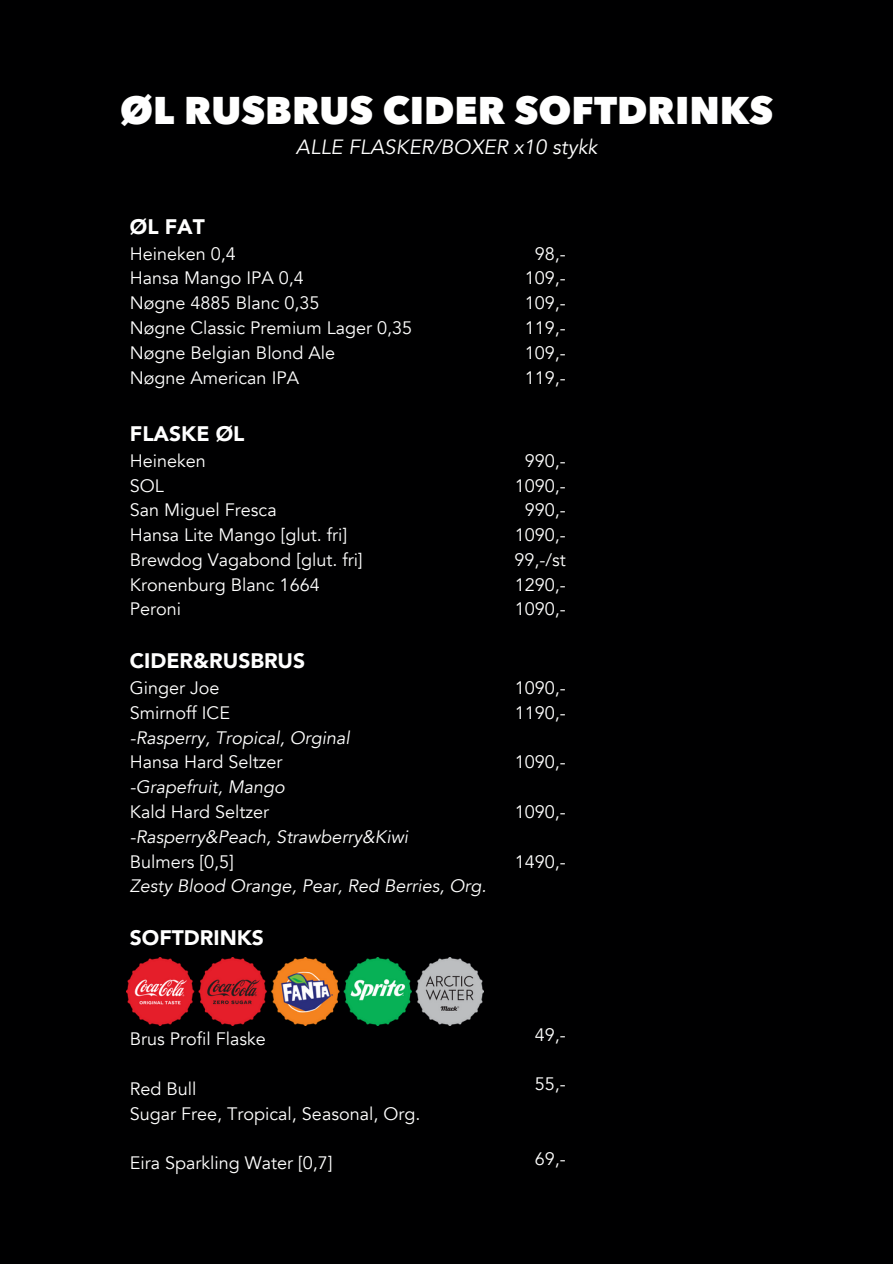
<style>
.page{position:relative;width:893px;height:1264px;background:#fff}
.page>*{position:absolute;margin:0;border:0;box-sizing:border-box;transform-origin:0 0}
.t1{font:800 38.55px "Avenir Next";color:#fff}
.t2{font:900 21px "Avenir";color:#fff}
.t3{font:italic 20.55px "Avenir";color:#fff}
.t4{font:18px "Avenir";color:#fff}
.t5{font:italic 18px "Avenir";color:#fff}
</style>
<div class="page">
<div style="left:0;top:0;width:892px;height:1263px;background:#000001"></div>
<img style="left:127px;top:957px;width:356px;height:68px">
<p class="t1" style="left:120px;top:85px;width:654px">ØL RUSBRUS CIDER SOFTDRINKS</p>
<p class="t3" style="left:296px;top:133px;width:303px">ALLE FLASKER/BOXER x10 stykk</p>
<p class="t2" style="left:130px;top:213px;width:76px">ØL FAT</p>
<p class="t4" style="left:130px;top:242px;width:108px">Heineken 0,4</p>
<p class="t4" style="left:130px;top:266px;width:175px">Hansa Mango IPA 0,4</p>
<p class="t4" style="left:130px;top:291px;width:191px">Nøgne 4885 Blanc 0,35</p>
<p class="t4" style="left:130px;top:316px;width:284px">Nøgne Classic Premium Lager 0,35</p>
<p class="t4" style="left:130px;top:341px;width:207px">Nøgne Belgian Blond Ale</p>
<p class="t4" style="left:130px;top:365px;width:171px">Nøgne American IPA</p>
<p class="t2" style="left:130px;top:420px;width:116px">FLASKE ØL</p>
<p class="t4" style="left:130px;top:449px;width:78px">Heineken</p>
<p class="t4" style="left:130px;top:473px;width:36px">SOL</p>
<p class="t4" style="left:130px;top:498px;width:148px">San Miguel Fresca</p>
<p class="t4" style="left:130px;top:523px;width:219px">Hansa Lite Mango [glut. fri]</p>
<p class="t4" style="left:130px;top:548px;width:234px">Brewdog Vagabond [glut. fri]</p>
<p class="t4" style="left:130px;top:572px;width:191px">Kronenburg Blanc 1664</p>
<p class="t4" style="left:130px;top:597px;width:53px">Peroni</p>
<p class="t2" style="left:130px;top:647px;width:177px">CIDER&amp;RUSBRUS</p>
<p class="t4" style="left:130px;top:676px;width:91px">Ginger Joe</p>
<p class="t4" style="left:130px;top:701px;width:102px">Smirnoff ICE</p>
<p class="t5" style="left:130px;top:725px;width:221px">-Rasperry, Tropical, Orginal</p>
<p class="t4" style="left:130px;top:750px;width:154px">Hansa Hard Seltzer</p>
<p class="t5" style="left:130px;top:775px;width:156px">-Grapefruit, Mango</p>
<p class="t4" style="left:130px;top:800px;width:141px">Kald Hard Seltzer</p>
<p class="t5" style="left:130px;top:824px;width:279px">-Rasperry&amp;Peach, Strawberry&amp;Kiwi</p>
<p class="t4" style="left:130px;top:849px;width:106px">Bulmers [0,5]</p>
<p class="t5" style="left:130px;top:874px;width:358px">Zesty Blood Orange, Pear, Red Berries, Org.</p>
<p class="t2" style="left:130px;top:924px;width:136px">SOFTDRINKS</p>
<p class="t4" style="left:535px;top:242px;width:33px">98,-</p>
<p class="t4" style="left:525px;top:266px;width:43px">109,-</p>
<p class="t4" style="left:525px;top:291px;width:43px">109,-</p>
<p class="t4" style="left:525px;top:316px;width:43px">119,-</p>
<p class="t4" style="left:525px;top:341px;width:43px">109,-</p>
<p class="t4" style="left:525px;top:365px;width:43px">119,-</p>
<p class="t4" style="left:525px;top:449px;width:43px">990,-</p>
<p class="t4" style="left:515px;top:473px;width:53px">1090,-</p>
<p class="t4" style="left:525px;top:498px;width:43px">990,-</p>
<p class="t4" style="left:515px;top:523px;width:53px">1090,-</p>
<p class="t4" style="left:514px;top:548px;width:53px">99,-/st</p>
<p class="t4" style="left:515px;top:572px;width:53px">1290,-</p>
<p class="t4" style="left:515px;top:597px;width:53px">1090,-</p>
<p class="t4" style="left:515px;top:676px;width:53px">1090,-</p>
<p class="t4" style="left:515px;top:701px;width:53px">1190,-</p>
<p class="t4" style="left:515px;top:750px;width:53px">1090,-</p>
<p class="t4" style="left:515px;top:800px;width:53px">1090,-</p>
<p class="t4" style="left:515px;top:849px;width:53px">1490,-</p>
<p class="t4" style="left:130px;top:1027px;width:137px">Brus Profil Flaske</p>
<p class="t4" style="left:130px;top:1076px;width:68px">Red Bull</p>
<p class="t4" style="left:130px;top:1101px;width:292px">Sugar Free, Tropical, Seasonal, Org.</p>
<p class="t4" style="left:130px;top:1151px;width:204px">Eira Sparkling Water [0,7]</p>
<p class="t4" style="left:535px;top:1022px;width:33px">49,-</p>
<p class="t4" style="left:535px;top:1072px;width:33px">55,-</p>
<p class="t4" style="left:535px;top:1146px;width:33px">69,-</p>
</div>
